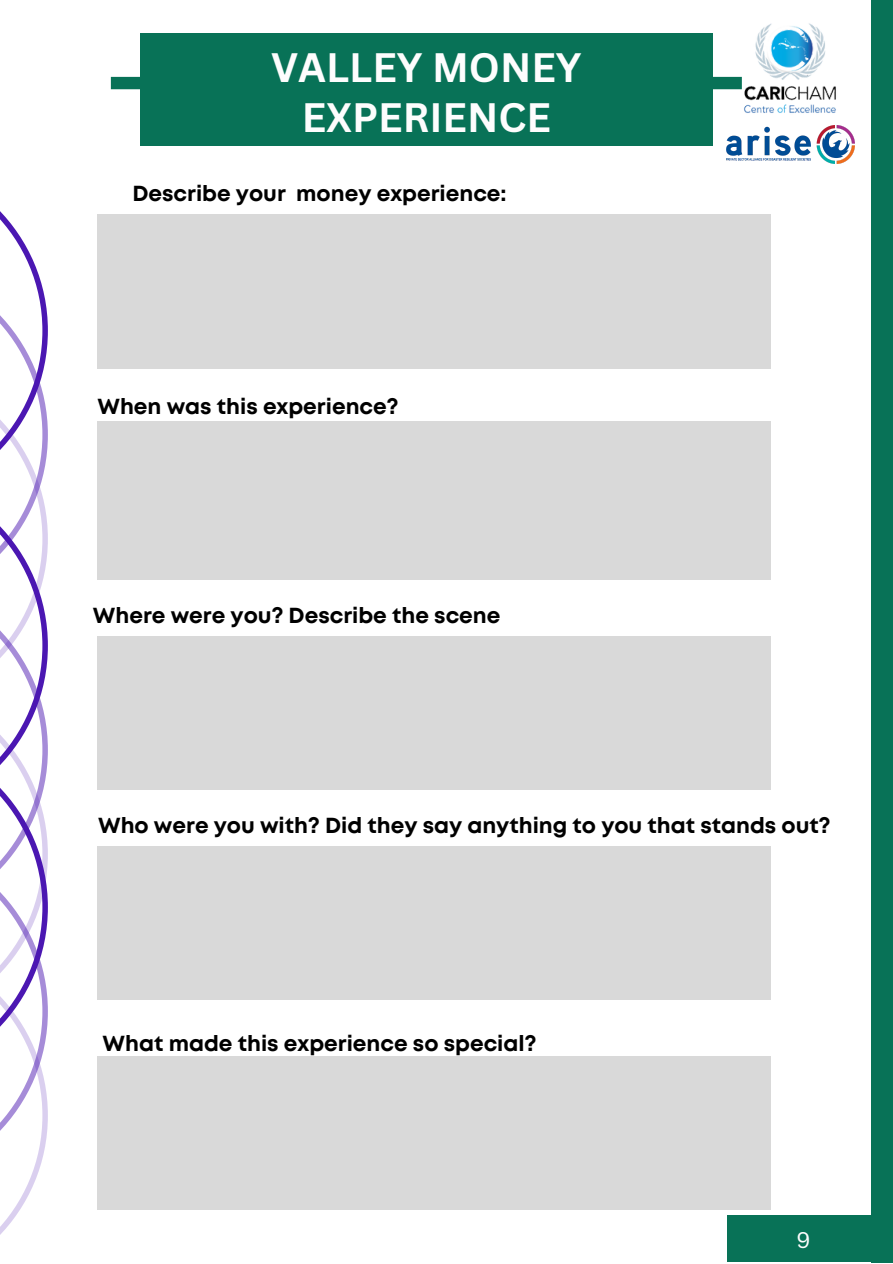
<style>
.page{position:relative;width:893px;height:1264px;background:#fff}
.page>*{position:absolute;margin:0;border:0;box-sizing:border-box;transform-origin:0 0}
.t1{font:700 40.05px/49.5px "Canva Sans";color:#fdfdfd;text-align:center}
.t2{font:22.05px "Canva Sans";color:#fdfdfd}
.t3{font:700 21.75px "Mont";color:#000}
</style>
<div class="page">
<div style="left:140px;top:33px;width:572px;height:113px;background:#087257"></div>
<svg style="left:0;top:211px;width:48px;height:1024px"></svg>
<div style="left:871px;top:0;width:21px;height:1262px;background:#087257"></div>
<div style="left:727px;top:1215px;width:163px;height:46px;background:#087257"></div>
<div style="left:111px;top:77px;width:630px;height:12px;background:#087257"></div>
<div style="left:97px;top:214px;width:673px;height:155px;background:#d9d9d9"></div>
<div style="left:97px;top:421px;width:673px;height:158px;background:#d9d9d9"></div>
<div style="left:97px;top:636px;width:673px;height:153px;background:#d9d9d9"></div>
<div style="left:97px;top:846px;width:673px;height:153px;background:#d9d9d9"></div>
<div style="left:97px;top:1056px;width:673px;height:153px;background:#d9d9d9"></div>
<img style="left:712px;top:23px;width:124px;height:102px">
<img style="left:726px;top:125px;width:128px;height:38px">
<h1 class="t1" style="left:271px;top:42px;width:312px">VALLEY MONEY<br>EXPERIENCE</h1>
<p class="t3" style="left:132px;top:185px;width:375px">Describe your money experience:</p>
<p class="t3" style="left:97px;top:398px;width:303px">When was this experience?</p>
<p class="t3" style="left:93px;top:607px;width:409px">Where were you? Describe the scene</p>
<p class="t3" style="left:98px;top:817px;width:734px">Who were you with? Did they say anything to you that stands out?</p>
<p class="t3" style="left:103px;top:1035px;width:435px">What made this experience so special?</p>
<p class="t2" style="left:796px;top:1224px;width:16px">9</p>
</div>
